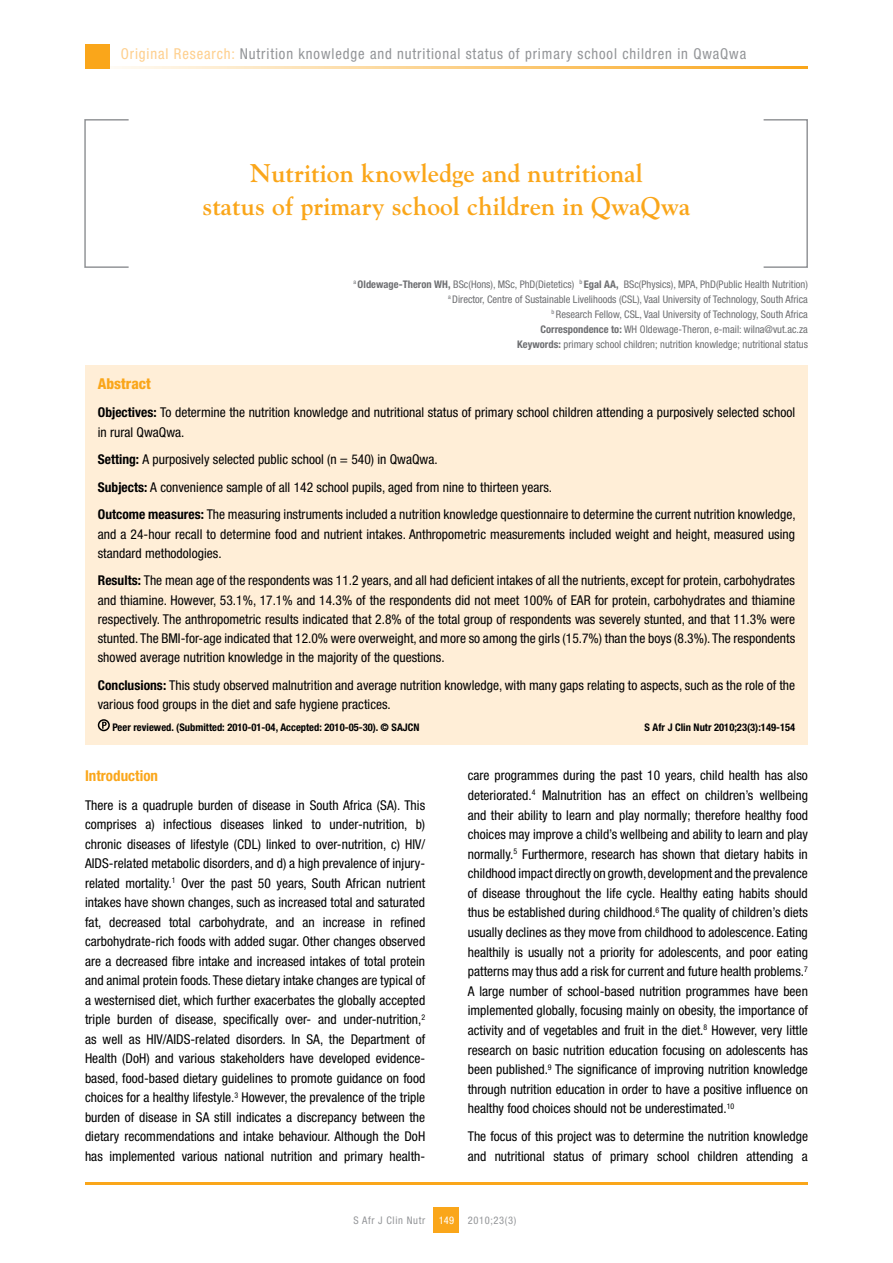
<style>
.page{position:relative;width:893px;height:1263px;background:#fff}
.page>*{position:absolute;margin:0;border:0;box-sizing:border-box;transform-origin:0 0}
.t1{font:700 25.5px/33px "Goudy";color:#faa61a;text-align:center}
.t2{font:condensed 15px "Helvetica Neue LT Std";letter-spacing:.06em;color:#939598}
.t3{font:700 condensed 15px "Helvetica Neue LT Std";color:#faa61a}
.t4{font:800 condensed 15px "Helvetica Neue LT Std";color:#faa61a}
.t5{font:condensed 13.5px/19.5px "Helvetica Neue LT Std";color:#000}
.t6{font:condensed 10.5px/15px "Helvetica Neue LT Std";color:#6d6e71;text-align:right}
.t7{font:700 condensed 10.5px "Helvetica Neue LT Std";color:#000}
.t8{font:condensed 10.5px "Helvetica Neue LT Std";letter-spacing:.06em;color:#939598}
.t9{font:condensed 10.5px "Helvetica Neue LT Std";color:#fff}
.s1{color:#fecf8d}
.s2{font-weight:700}
</style>
<div class="page">
<div style="left:434px;top:1208px;width:25px;height:25px;background:#faa61a"></div>
<hr style="left:85px;top:1182px;width:723px;height:2px;background:#faa61a">
<hr style="left:85px;top:66px;width:723px;height:2px;background:#faa61a">
<div style="left:763px;top:119px;width:45px;height:149px;border:2px solid #939598"></div>
<div style="left:84px;top:119px;width:45px;height:149px;border:2px solid #939598"></div>
<div style="left:85px;top:44px;width:24px;height:24px;background:#faa61a"></div>
<div style="left:85px;top:366px;width:723px;height:379px;background:#ffeed7"></div>
<div style="left:98px;top:719px;width:12px;height:12px;border:2px solid #000;border-radius:50%"></div>
<svg style="left:102px;top:722px;width:5px;height:7px"></svg>
<p class="t2" style="left:121px;top:45px;width:627px"><span class="s1">Original Research:</span> Nutrition knowledge and nutritional status of primary school children in QwaQwa</p>
<h1 class="t1" style="left:202px;top:156px;width:490px">Nutrition knowledge and nutritional<br>status of primary school children in QwaQwa</h1>
<p class="t6" style="left:353px;top:277px;width:456px"><sup>a</sup> <span class="s2">Oldewage-Theron WH,</span> BSc(Hons), MSc, PhD(Dietetics) <sup>b</sup> <span class="s2">Egal AA,</span> BSc(Physics), MPA, PhD(Public Health Nutrition) <sup>a</sup> Director, Centre of Sustainable Livelihoods (CSL), Vaal University of Technology, South Africa<br><sup>b</sup> Research Fellow, CSL, Vaal University of Technology, South Africa<br><span class="s2">Correspondence to:</span> WH Oldewage-Theron, e-mail: wilna@vut.ac.za<br><span class="s2">Keywords:</span> primary school children; nutrition knowledge; nutritional status</p>
<p class="t4" style="left:98px;top:375px;width:55px">Abstract</p>
<p class="t5" style="left:98px;top:403px;width:699px"><span class="s2">Objectives:</span> To determine the nutrition knowledge and nutritional status of primary school children attending a purposively selected school in rural QwaQwa.</p>
<p class="t5" style="left:98px;top:445px;width:699px;line-height:27.6px"><span class="s2">Setting:</span> A purposively selected public school (n = 540) in QwaQwa.<br><span class="s2">Subjects:</span> A convenience sample of all 142 school pupils, aged from nine to thirteen years.<br><span class="s2">Outcome measures:</span> The measuring instruments included a nutrition knowledge questionnaire to determine the current nutrition knowledge,</p>
<p class="t5" style="left:98px;top:524px;width:699px">and a 24-hour recall to determine food and nutrient intakes. Anthropometric measurements included weight and height, measured using standard methodologies.</p>
<p class="t5" style="left:98px;top:571px;width:699px;text-align:justify"><span class="s2">Results:</span> The mean age of the respondents was 11.2 years, and all had deficient intakes of all the nutrients, except for protein, carbohydrates and thiamine. However, 53.1%, 17.1% and 14.3% of the respondents did not meet 100% of EAR for protein, carbohydrates and thiamine respectively. The anthropometric results indicated that 2.8% of the total group of respondents was severely stunted, and that 11.3% were stunted. The BMI-for-age indicated that 12.0% were overweight, and more so among the girls (15.7%) than the boys (8.3%). The respondents showed average nutrition knowledge in the majority of the questions.</p>
<p class="t5" style="left:98px;top:675px;width:699px"><span class="s2">Conclusions:</span> This study observed malnutrition and average nutrition knowledge, with many gaps relating to aspects, such as the role of the various food groups in the diet and safe hygiene practices.</p>
<p class="t7" style="left:112px;top:721px;width:309px">Peer reviewed. (Submitted: 2010-01-04, Accepted: 2010-05-30). © SAJCN</p>
<p class="t7" style="left:645px;top:721px;width:152px">S Afr J Clin Nutr 2010;23(3):149-154</p>
<p class="t3" style="left:85px;top:767px;width:75px">Introduction</p>
<p class="t5" style="left:85px;top:795px;width:342px;text-align:justify">There is a quadruple burden of disease in South Africa (SA). This comprises a) infectious diseases linked to under-nutrition, b) chronic diseases of lifestyle (CDL) linked to over-nutrition, c) HIV/ AIDS-related metabolic disorders, and d) a high prevalence of injury&shy;related mortality.<sup>1</sup> Over the past 50 years, South African nutrient intakes have shown changes, such as increased total and saturated fat, decreased total carbohydrate, and an increase in refined carbohydrate-rich foods with added sugar. Other changes observed are a decreased fibre intake and increased intakes of total protein and animal protein foods. These dietary intake changes are typical of a westernised diet, which further exacerbates the globally accepted triple burden of disease, specifically over- and under-nutrition,<sup>2 </sup>as well as HIV/AIDS-related disorders. In SA, the Department of Health (DoH) and various stakeholders have developed evidence&shy;based, food-based dietary guidelines to promote guidance on food choices for a healthy lifestyle.<sup>3</sup> However, the prevalence of the triple burden of disease in SA still indicates a discrepancy between the dietary recommendations and intake behaviour. Although the DoH has implemented various national nutrition and primary health-</p>
<p class="t5" style="left:468px;top:766px;width:342px;text-align:justify">care programmes during the past 10 years, child health has also deteriorated.<sup>4</sup> Malnutrition has an effect on children’s wellbeing and their ability to learn and play normally; therefore healthy food choices may improve a child’s wellbeing and ability to learn and play normally.<sup>5</sup> Furthermore, research has shown that dietary habits in childhood impact directly on growth, development and the prevalence of disease throughout the life cycle. Healthy eating habits should thus be established during childhood.<sup>6</sup> The quality of children’s diets usually declines as they move from childhood to adolescence. Eating healthily is usually not a priority for adolescents, and poor eating patterns may thus add a risk for current and future health problems.<sup>7<br></sup>A large number of school-based nutrition programmes have been implemented globally, focusing mainly on obesity, the importance of activity and of vegetables and fruit in the diet.<sup>8</sup> However, very little research on basic nutrition education focusing on adolescents has been published.<sup>9</sup> The significance of improving nutrition knowledge through nutrition education in order to have a positive influence on healthy food choices should not be underestimated.<sup>10</sup></p>
<p class="t5" style="left:468px;top:1127px;width:342px">The focus of this project was to determine the nutrition knowledge and nutritional status of primary school children attending a</p>
<p class="t8" style="left:354px;top:1214px;width:73px">S Afr J Clin Nutr</p>
<p class="t8" style="left:468px;top:1214px;width:50px">2010;23(3)</p>
<p class="t9" style="left:439px;top:1214px;width:17px">149</p>
</div>
